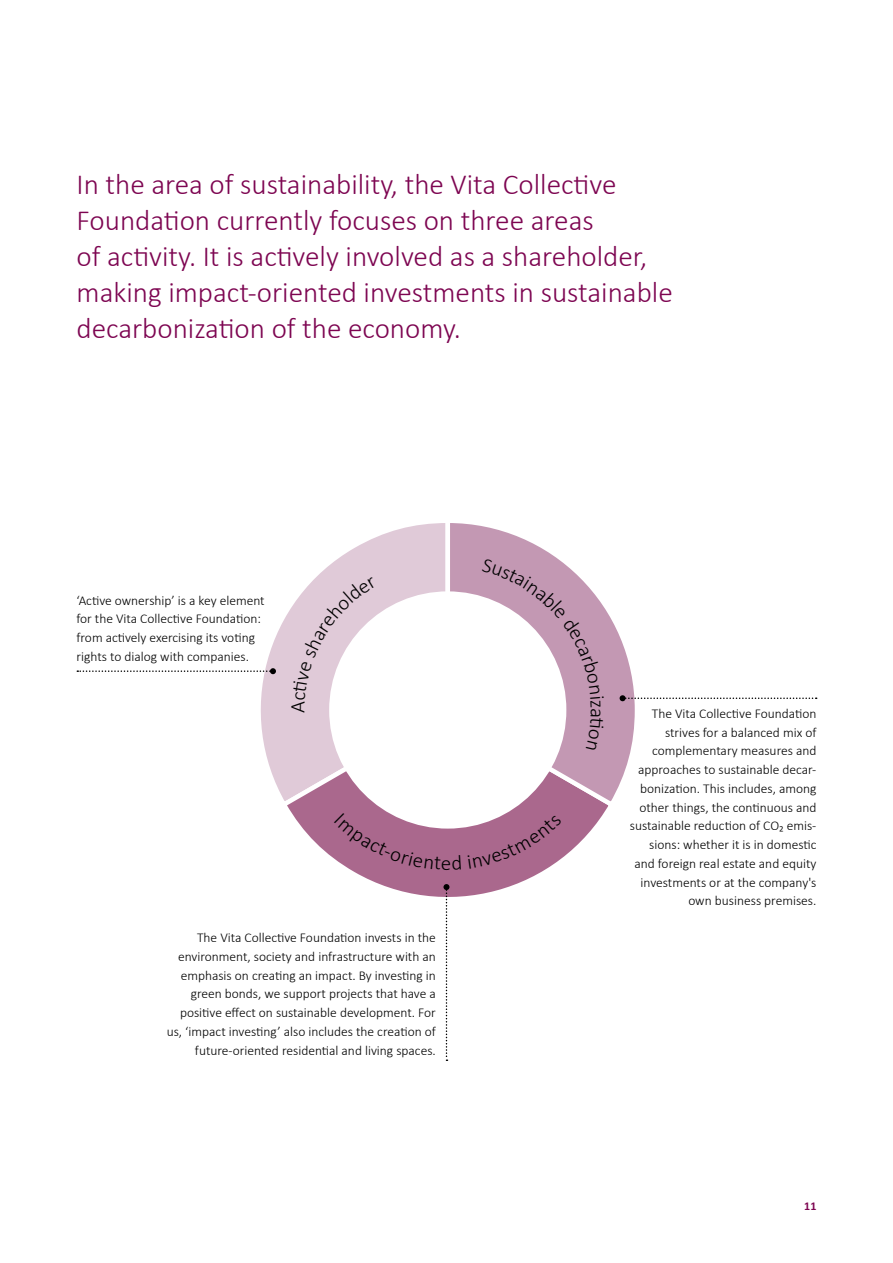
<style>
.page{position:relative;width:893px;height:1263px;background:#fff}
.page>*{position:absolute;margin:0;border:0;box-sizing:border-box;transform-origin:0 0}
.t1{font:300 29.25px/36px "Calibri";color:#7d0551}
.t2{font:300 13.5px/18.8px "Calibri";color:#000;text-align:right}
.t3{font:700 12px "Calibri";color:#7d0551}
</style>
<div class="page">
<hr style="left:0;top:0;width:1px;height:1263px;background:#7d0551">
<svg style="left:260px;top:523px;width:182px;height:265px"></svg>
<svg style="left:278px;top:704px;width:327px;height:193px"></svg>
<svg style="left:442px;top:523px;width:193px;height:288px"></svg>
<div style="left:329px;top:591px;width:237px;height:237px;background:#fff;border-radius:50%"></div>
<svg style="left:443px;top:884px;width:6px;height:177px"></svg>
<svg style="left:77px;top:668px;width:199px;height:6px"></svg>
<svg style="left:620px;top:695px;width:197px;height:6px"></svg>
<svg style="left:291px;top:577px;width:86px;height:135px"></svg>
<svg style="left:482px;top:558px;width:122px;height:192px"></svg>
<svg style="left:334px;top:813px;width:127px;height:57px;background:#b47b9b"></svg>
<div style="left:468px;top:815px;width:94px;height:53px;background:#aa688d"></div>
<p class="t1" style="left:77px;top:164px;width:598px">In the area of sustainability, the Vita Collective Foundation currently focuses on three areas<br>of activity. It is actively involved as a shareholder, making impact-oriented investments in sustainable decarbonization of the economy.</p>
<p class="t2" style="left:77px;top:590px;width:190px;text-align:left">‘Active ownership’ is a key element for the Vita Collective Foundation: from actively exercising its voting rights to dialog with companies.</p>
<p class="t2" style="left:167px;top:927px;width:271px">The Vita Collective Foundation invests in the environment, society and infrastructure with an emphasis on creating an impact. By investing in green bonds, we support projects that have a positive effect on sustainable development. For us, ‘impact investing’ also includes the creation of future-oriented residential and living spaces.</p>
<p class="t2" style="left:630px;top:703px;width:188px">The Vita Collective Foundation strives for a balanced mix of complementary measures and approaches to sustainable decar&shy;bonization. This includes, among other things, the continuous and sustainable reduction of CO₂ emis&shy;sions: whether it is in domestic and foreign real estate and equity investments or at the company's own business premises.</p>
<p class="t3" style="left:804px;top:1198px;width:14px">11</p>
</div>
